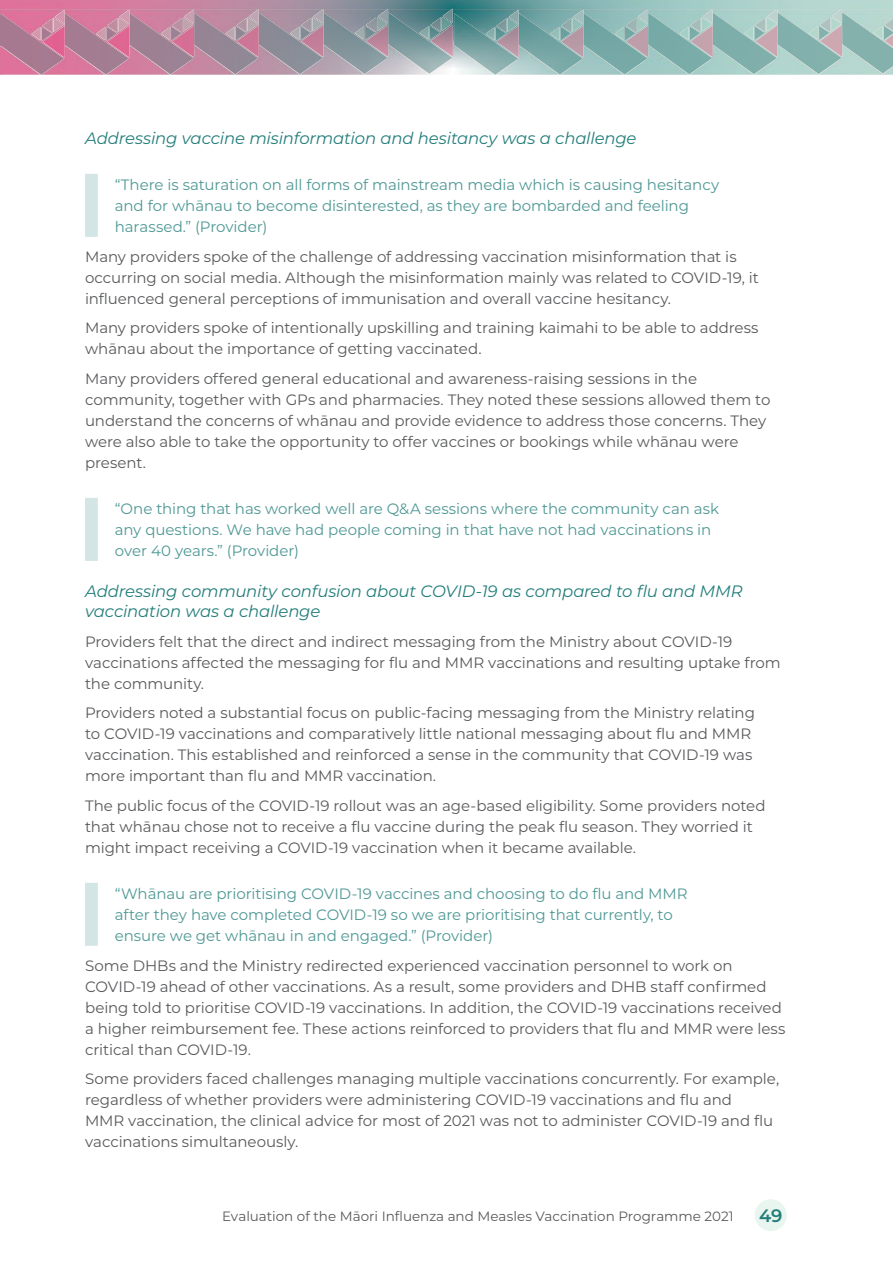
<style>
.page{position:relative;width:893px;height:1263px;background:#fff}
.page>*{position:absolute;margin:0;border:0;box-sizing:border-box;transform-origin:0 0}
.t1{font:600 18px "Montserrat";color:#237e7b}
.Level_3{font:italic 16.5px/19.8px "Montserrat";letter-spacing:-.01em;color:#237e7b}
.Body{font:15px/21px "Montserrat";letter-spacing:-.005em;color:#58595b}
.Breakout_with_Rule_1{font:15px/21px "Montserrat";letter-spacing:-.005em;color:#4f9895}
.t2{font:13.5px "Montserrat";color:#58595b}
</style>
<div class="page">
<div style="left:85px;top:174px;width:13px;height:63px;background:#d3e5e4"></div>
<div style="left:85px;top:498px;width:13px;height:63px;background:#d3e5e4"></div>
<div style="left:85px;top:883px;width:13px;height:63px;background:#d3e5e4"></div>
<div style="left:755px;top:1199px;width:32px;height:32px;background:#e9f5ef;border-radius:50%"></div>
<img style="left:0;top:14px;width:1px;height:61px">
<img style="left:1px;top:0;width:892px;height:75px">
<img style="left:454px;top:12px;width:439px;height:63px">
<svg style="left:832px;top:10px;width:10px;height:13px"></svg>
<img style="left:820px;top:17px;width:21px;height:8px">
<img style="left:809px;top:26px;width:11px;height:14px">
<img style="left:820px;top:25px;width:22px;height:32px">
<svg style="left:767px;top:10px;width:10px;height:7px"></svg>
<img style="left:755px;top:17px;width:22px;height:8px">
<img style="left:744px;top:26px;width:11px;height:14px">
<img style="left:755px;top:25px;width:22px;height:32px">
<svg style="left:703px;top:10px;width:10px;height:13px"></svg>
<img style="left:690px;top:17px;width:22px;height:9px">
<img style="left:690px;top:26px;width:1px;height:15px">
<svg style="left:679px;top:27px;width:10px;height:13px"></svg>
<img style="left:691px;top:25px;width:22px;height:32px">
<img style="left:638px;top:10px;width:10px;height:14px">
<img style="left:626px;top:17px;width:21px;height:9px">
<img style="left:625px;top:26px;width:1px;height:15px">
<svg style="left:615px;top:27px;width:9px;height:13px"></svg>
<img style="left:626px;top:26px;width:22px;height:31px">
<img style="left:573px;top:10px;width:10px;height:8px">
<img style="left:561px;top:18px;width:22px;height:8px">
<img style="left:560px;top:27px;width:1px;height:14px">
<svg style="left:550px;top:27px;width:9px;height:13px"></svg>
<img style="left:561px;top:26px;width:22px;height:32px">
<img style="left:508px;top:10px;width:11px;height:14px">
<img style="left:496px;top:18px;width:22px;height:9px">
<img style="left:496px;top:27px;width:1px;height:14px">
<svg style="left:485px;top:27px;width:10px;height:13px"></svg>
<img style="left:497px;top:26px;width:22px;height:32px">
<svg style="left:443px;top:9px;width:10px;height:14px"></svg>
<img style="left:452px;top:25px;width:1px;height:32px">
<img style="left:65px;top:12px;width:387px;height:63px">
<svg style="left:378px;top:9px;width:10px;height:14px"></svg>
<img style="left:366px;top:17px;width:21px;height:8px">
<img style="left:355px;top:26px;width:11px;height:14px">
<img style="left:366px;top:25px;width:22px;height:32px">
<svg style="left:313px;top:9px;width:10px;height:8px"></svg>
<img style="left:301px;top:17px;width:22px;height:8px">
<img style="left:290px;top:26px;width:11px;height:14px">
<img style="left:301px;top:25px;width:22px;height:32px">
<svg style="left:249px;top:9px;width:10px;height:14px"></svg>
<img style="left:236px;top:17px;width:22px;height:9px">
<img style="left:236px;top:26px;width:1px;height:15px">
<svg style="left:225px;top:27px;width:10px;height:13px"></svg>
<img style="left:237px;top:25px;width:22px;height:32px">
<img style="left:184px;top:10px;width:10px;height:14px">
<img style="left:172px;top:17px;width:21px;height:9px">
<img style="left:171px;top:26px;width:1px;height:15px">
<svg style="left:161px;top:27px;width:9px;height:13px"></svg>
<img style="left:172px;top:26px;width:22px;height:31px">
<img style="left:119px;top:10px;width:10px;height:8px">
<img style="left:107px;top:18px;width:22px;height:8px">
<img style="left:106px;top:27px;width:1px;height:14px">
<svg style="left:96px;top:27px;width:9px;height:13px"></svg>
<img style="left:107px;top:26px;width:22px;height:32px">
<img style="left:55px;top:10px;width:10px;height:14px">
<img style="left:64px;top:26px;width:1px;height:32px">
<img style="left:1px;top:14px;width:63px;height:61px">
<h3 class="Level_3" style="left:85px;top:127px;width:553px">Addressing vaccine misinformation and hesitancy was a challenge</h3>
<p class="Breakout_with_Rule_1" style="left:115px;top:174px;width:606px">“There is saturation on all forms of mainstream media which is causing hesitancy and for whānau to become disinterested, as they are bombarded and feeling harassed.” (Provider)</p>
<p class="Body" style="left:85px;top:245px;width:675px">Many providers spoke of the challenge of addressing vaccination misinformation that is occurring on social media. Although the misinformation mainly was related to COVID-19, it influenced general perceptions of immunisation and overall vaccine hesitancy.</p>
<p class="Body" style="left:85px;top:317px;width:675px">Many providers spoke of intentionally upskilling and training kaimahi to be able to address whānau about the importance of getting vaccinated.</p>
<p class="Body" style="left:85px;top:367px;width:687px">Many providers offered general educational and awareness-raising sessions in the community, together with GPs and pharmacies. They noted these sessions allowed them to understand the concerns of whānau and provide evidence to address those concerns. They were also able to take the opportunity to offer vaccines or bookings while whānau were present.</p>
<p class="Breakout_with_Rule_1" style="left:115px;top:498px;width:606px">“One thing that has worked well are Q&amp;A sessions where the community can ask any questions. We have had people coming in that have not had vaccinations in over 40 years.” (Provider)</p>
<h3 class="Level_3" style="left:85px;top:581px;width:659px">Addressing community confusion about COVID-19 as compared to flu and MMR vaccination was a challenge</h3>
<p class="Body" style="left:85px;top:630px;width:697px">Providers felt that the direct and indirect messaging from the Ministry about COVID-19 vaccinations affected the messaging for flu and MMR vaccinations and resulting uptake from the community.</p>
<p class="Body" style="left:85px;top:702px;width:671px">Providers noted a substantial focus on public-facing messaging from the Ministry relating to COVID-19 vaccinations and comparatively little national messaging about flu and MMR vaccination. This established and reinforced a sense in the community that COVID-19 was more important than flu and MMR vaccination.</p>
<p class="Body" style="left:85px;top:794px;width:682px">The public focus of the COVID-19 rollout was an age-based eligibility. Some providers noted that whānau chose not to receive a flu vaccine during the peak flu season. They worried it might impact receiving a COVID-19 vaccination when it became available.</p>
<p class="Breakout_with_Rule_1" style="left:115px;top:883px;width:574px">“Whānau are prioritising COVID-19 vaccines and choosing to do flu and MMR after they have completed COVID-19 so we are prioritising that currently, to ensure we get whānau in and engaged.” (Provider)</p>
<p class="Body" style="left:85px;top:954px;width:702px">Some DHBs and the Ministry redirected experienced vaccination personnel to work on COVID-19 ahead of other vaccinations. As a result, some providers and DHB staff confirmed being told to prioritise COVID-19 vaccinations. In addition, the COVID-19 vaccinations received a higher reimbursement fee. These actions reinforced to providers that flu and MMR were less critical than COVID-19.</p>
<p class="Body" style="left:85px;top:1068px;width:696px">Some providers faced challenges managing multiple vaccinations concurrently. For example, regardless of whether providers were administering COVID-19 vaccinations and flu and<br>MMR vaccination, the clinical advice for most of 2021 was not to administer COVID-19 and flu vaccinations simultaneously.</p>
<p class="t2" style="left:222px;top:1207px;width:513px">Evaluation of the Māori Influenza and Measles Vaccination Programme 2021</p>
<p class="t1" style="left:759px;top:1203px;width:25px">49</p>
</div>
